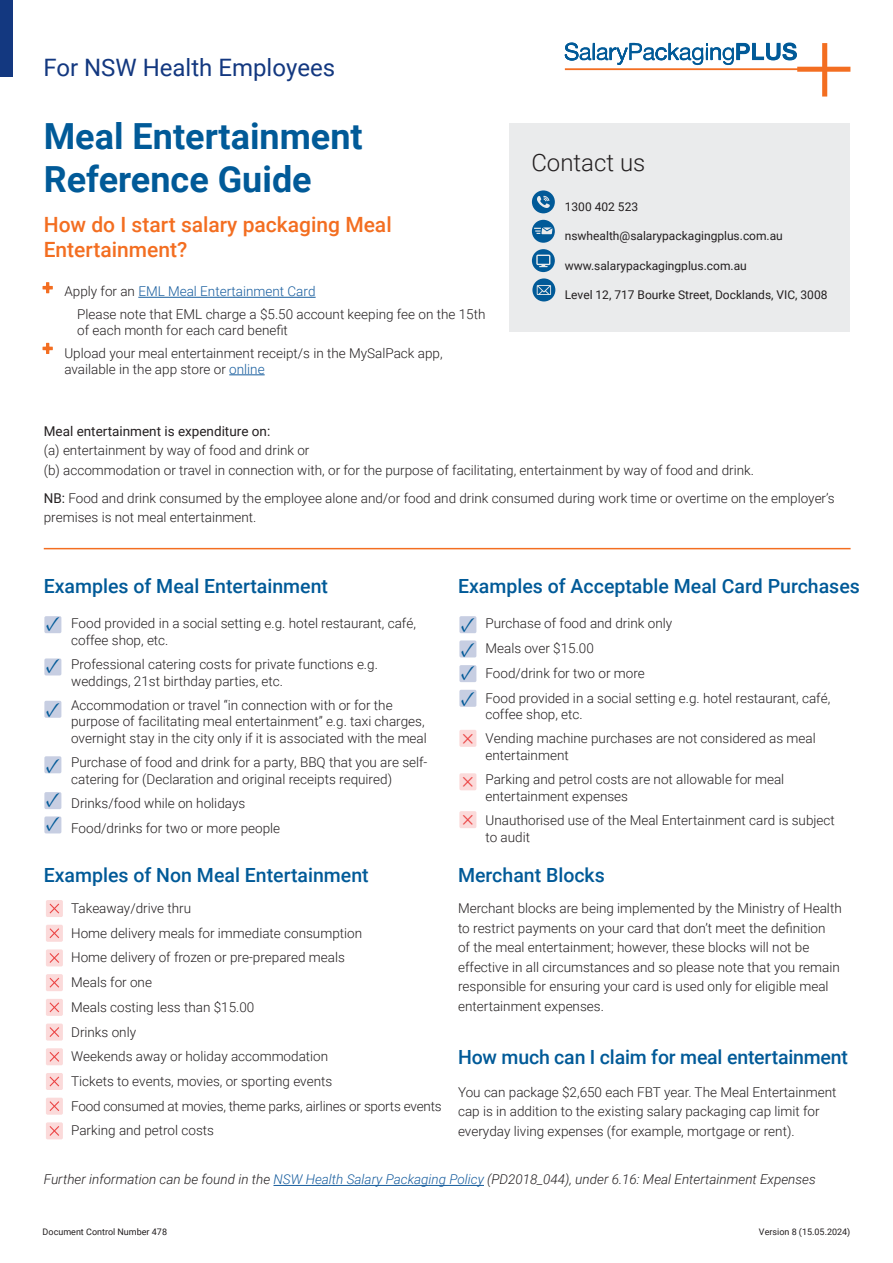
<style>
.page{position:relative;width:893px;height:1263px;background:#fff}
.page>*{position:absolute;margin:0;border:0;box-sizing:border-box;transform-origin:0 0}
.t1{font:700 36px "Roboto";color:#015a98}
.t2{font:24px "Roboto";color:#133880}
.t3{font:300 24px "Roboto";color:#231f20}
.t4{font:500 21px/25.2px "Roboto";color:#f36e21}
.t5{font:21px "Minion Pro";color:#015a98}
.t6{font:21px "Minion Pro";color:#eb4444}
.t7{font:500 19.5px "Roboto";color:#015a98}
.t8{font:300 13.5px/16.2px "Roboto";color:#231f20}
.t9{font:italic 300 13.5px "Roboto";color:#231f20}
.t10{font:300 13.5px "Roboto";color:#175d9e}
.t11{font:12px "Roboto";color:#231f20}
.t12{font:9px "Roboto";color:#231f20}
.s1{color:#231f20}
.s2{color:#175d9e}
.s3{font-weight:400}
</style>
<div class="page">
<svg style="left:564px;top:42px;width:286px;height:55px"></svg>
<hr style="left:138px;top:297px;width:178px;height:1px;background:#175d9e">
<hr style="left:229px;top:374px;width:36px;height:1px;background:#175d9e">
<hr style="left:44px;top:548px;width:807px;height:1px;background:#f36e21">
<div style="left:510px;top:123px;width:340px;height:209px;background:#eaebec"></div>
<svg style="left:532px;top:190px;width:23px;height:23px"></svg>
<svg style="left:532px;top:249px;width:23px;height:23px"></svg>
<svg style="left:532px;top:278px;width:23px;height:23px"></svg>
<svg style="left:532px;top:220px;width:23px;height:23px"></svg>
<div style="left:0;top:0;width:13px;height:77px;background:#133880"></div>
<div style="left:44px;top:616px;width:17px;height:17px;background:#c7cee2;border-radius:2px"></div>
<div style="left:459px;top:616px;width:17px;height:17px;background:#c7cee2;border-radius:2px"></div>
<div style="left:44px;top:658px;width:17px;height:17px;background:#c7cee2;border-radius:2px"></div>
<div style="left:459px;top:640px;width:17px;height:17px;background:#c7cee2;border-radius:2px"></div>
<div style="left:44px;top:701px;width:17px;height:17px;background:#c7cee2;border-radius:2px"></div>
<div style="left:44px;top:756px;width:17px;height:17px;background:#c7cee2;border-radius:2px"></div>
<div style="left:459px;top:665px;width:17px;height:17px;background:#c7cee2;border-radius:2px"></div>
<div style="left:459px;top:730px;width:17px;height:17px;background:#fbdada;border-radius:2px"></div>
<div style="left:459px;top:773px;width:17px;height:17px;background:#fbdada;border-radius:2px"></div>
<div style="left:44px;top:792px;width:17px;height:17px;background:#c7cee2;border-radius:2px"></div>
<div style="left:459px;top:811px;width:17px;height:17px;background:#fbdada;border-radius:2px"></div>
<div style="left:44px;top:816px;width:17px;height:17px;background:#c7cee2;border-radius:2px"></div>
<div style="left:459px;top:690px;width:17px;height:17px;background:#c7cee2;border-radius:2px"></div>
<hr style="left:273px;top:1185px;width:211px;height:1px;background:#175d9e">
<svg style="left:43px;top:282px;width:10px;height:11px"></svg>
<svg style="left:43px;top:343px;width:10px;height:11px"></svg>
<div style="left:46px;top:999px;width:17px;height:17px;background:#fbdada;border-radius:2px"></div>
<svg style="left:50px;top:1002px;width:9px;height:10px"></svg>
<div style="left:46px;top:1023px;width:17px;height:17px;background:#fbdada;border-radius:2px"></div>
<svg style="left:50px;top:1027px;width:9px;height:10px"></svg>
<div style="left:46px;top:949px;width:17px;height:17px;background:#fbdada;border-radius:2px"></div>
<svg style="left:50px;top:953px;width:9px;height:10px"></svg>
<div style="left:46px;top:1048px;width:17px;height:17px;background:#fbdada;border-radius:2px"></div>
<svg style="left:50px;top:1052px;width:9px;height:10px"></svg>
<div style="left:46px;top:974px;width:17px;height:17px;background:#fbdada;border-radius:2px"></div>
<svg style="left:50px;top:978px;width:9px;height:10px"></svg>
<div style="left:46px;top:1073px;width:17px;height:17px;background:#fbdada;border-radius:2px"></div>
<svg style="left:50px;top:1076px;width:9px;height:10px"></svg>
<div style="left:46px;top:1122px;width:17px;height:17px;background:#fbdada;border-radius:2px"></div>
<svg style="left:50px;top:1126px;width:9px;height:10px"></svg>
<div style="left:46px;top:1098px;width:17px;height:17px;background:#fbdada;border-radius:2px"></div>
<svg style="left:50px;top:1101px;width:9px;height:10px"></svg>
<div style="left:46px;top:900px;width:17px;height:17px;background:#fbdada;border-radius:2px"></div>
<svg style="left:50px;top:903px;width:9px;height:10px"></svg>
<div style="left:46px;top:925px;width:17px;height:17px;background:#fbdada;border-radius:2px"></div>
<svg style="left:50px;top:928px;width:9px;height:10px"></svg>
<p class="t2" style="left:43px;top:51px;width:293px">For NSW Health Employees</p>
<p class="t1" style="left:44px;top:111px;width:320px">Meal Entertainment</p>
<p class="t1" style="left:44px;top:154px;width:269px">Reference Guide</p>
<p class="t4" style="left:44px;top:211px;width:349px">How do I start salary packaging Meal<br>Entertainment?</p>
<p class="t10" style="left:64px;top:282px;width:253px"><span class="s1">Apply for an</span> EML Meal Entertainment Card</p>
<p class="t8" style="left:77px;top:305px;width:410px">Please note that EML charge a $5.50 account keeping fee on the 15th of each month for each card benefit</p>
<p class="t8" style="left:64px;top:344px;width:380px">Upload your meal entertainment receipt/s in the MySalPack app, available in the app store or <span class="s2">online</span></p>
<p class="t3" style="left:531px;top:145px;width:115px">Contact us</p>
<p class="t11" style="left:565px;top:198px;width:75px">1300 402 523</p>
<p class="t11" style="left:565px;top:228px;width:220px">nswhealth@salarypackagingplus.com.au</p>
<p class="t11" style="left:565px;top:257px;width:184px">www.salarypackagingplus.com.au</p>
<p class="t11" style="left:565px;top:286px;width:264px">Level 12, 717 Bourke Street, Docklands, VIC, 3008</p>
<p class="t8" style="left:44px;top:421px;width:712px;line-height:19.5px"><span class="s3">Meal entertainment is expenditure on:<br></span>(a) entertainment by way of food and drink or<br>(b) accommodation or travel in connection with, or for the purpose of facilitating, entertainment by way of food and drink.</p>
<p class="t8" style="left:44px;top:488px;width:792px;line-height:19.5px"><span class="s3">NB:</span> Food and drink consumed by the employee alone and/or food and drink consumed during work time or overtime on the employer’s premises is not meal entertainment.</p>
<p class="t7" style="left:44px;top:572px;width:286px">Examples of Meal Entertainment</p>
<p class="t5" style="left:46px;top:609px;width:16px">✓</p>
<p class="t5" style="left:46px;top:651px;width:16px">✓</p>
<p class="t5" style="left:46px;top:695px;width:16px">✓</p>
<p class="t5" style="left:46px;top:751px;width:16px">✓</p>
<p class="t5" style="left:46px;top:785px;width:16px">✓</p>
<p class="t5" style="left:46px;top:809px;width:16px">✓</p>
<p class="t8" style="left:71px;top:615px;width:346px">Food provided in a social setting e.g. hotel restaurant, café, coffee shop, etc.</p>
<p class="t8" style="left:71px;top:656px;width:308px">Professional catering costs for private functions e.g. weddings, 21st birthday parties, etc.</p>
<p class="t8" style="left:71px;top:697px;width:357px">Accommodation or travel “in connection with or for the purpose of facilitating meal entertainment” e.g. taxi charges, overnight stay in the city only if it is associated with the meal</p>
<p class="t8" style="left:71px;top:754px;width:358px">Purchase of food and drink for a party, BBQ that you are self&shy;catering for (Declaration and original receipts required)</p>
<p class="t8" style="left:71px;top:795px;width:176px">Drinks/food while on holidays</p>
<p class="t8" style="left:71px;top:819px;width:211px">Food/drinks for two or more people</p>
<p class="t7" style="left:44px;top:861px;width:326px">Examples of Non Meal Entertainment</p>
<p class="t8" style="left:71px;top:900px;width:122px">Takeaway/drive thru</p>
<p class="t8" style="left:71px;top:924px;width:292px">Home delivery meals for immediate consumption</p>
<p class="t8" style="left:71px;top:949px;width:275px">Home delivery of frozen or pre-prepared meals</p>
<p class="t8" style="left:71px;top:974px;width:82px">Meals for one</p>
<p class="t8" style="left:71px;top:998px;width:185px">Meals costing less than $15.00</p>
<p class="t8" style="left:71px;top:1023px;width:66px">Drinks only</p>
<p class="t8" style="left:71px;top:1048px;width:259px">Weekends away or holiday accommodation</p>
<p class="t8" style="left:71px;top:1072px;width:263px">Tickets to events, movies, or sporting events</p>
<p class="t8" style="left:71px;top:1097px;width:372px">Food consumed at movies, theme parks, airlines or sports events</p>
<p class="t8" style="left:71px;top:1122px;width:144px">Parking and petrol costs</p>
<p class="t7" style="left:458px;top:572px;width:403px">Examples of Acceptable Meal Card Purchases</p>
<p class="t5" style="left:461px;top:611px;width:16px">✓</p>
<p class="t5" style="left:461px;top:635px;width:16px">✓</p>
<p class="t5" style="left:461px;top:658px;width:16px">✓</p>
<p class="t5" style="left:461px;top:684px;width:16px">✓</p>
<p class="t6" style="left:462px;top:723px;width:14px">×</p>
<p class="t6" style="left:462px;top:766px;width:14px">×</p>
<p class="t6" style="left:462px;top:804px;width:14px">×</p>
<p class="t8" style="left:485px;top:615px;width:188px">Purchase of food and drink only</p>
<p class="t8" style="left:485px;top:640px;width:110px">Meals over $15.00</p>
<p class="t8" style="left:485px;top:664px;width:161px">Food/drink for two or more</p>
<p class="t8" style="left:485px;top:689px;width:346px">Food provided in a social setting e.g. hotel restaurant, café, coffee shop, etc.</p>
<p class="t8" style="left:485px;top:730px;width:332px">Vending machine purchases are not considered as meal entertainment</p>
<p class="t8" style="left:485px;top:771px;width:300px">Parking and petrol costs are not allowable for meal entertainment expenses</p>
<p class="t8" style="left:485px;top:812px;width:351px">Unauthorised use of the Meal Entertainment card is subject to audit</p>
<p class="t7" style="left:458px;top:861px;width:148px">Merchant Blocks</p>
<p class="t8" style="left:458px;top:898px;width:385px;line-height:19.5px">Merchant blocks are being implemented by the Ministry of Health to restrict payments on your card that don’t meet the definition<br>of the meal entertainment; however, these blocks will not be effective in all circumstances and so please note that you remain responsible for ensuring your card is used only for eligible meal entertainment expenses.</p>
<p class="t7" style="left:458px;top:1043px;width:391px">How much can I claim for meal entertainment</p>
<p class="t8" style="left:458px;top:1082px;width:380px;line-height:19.5px">You can package $2,650 each FBT year. The Meal Entertainment cap is in addition to the existing salary packaging cap limit for everyday living expenses (for example, mortgage or rent).</p>
<p class="t9" style="left:44px;top:1170px;width:773px">Further information can be found in the <span class="s2">NSW Health Salary Packaging Policy</span> (PD2018_044), under 6.16: Meal Entertainment Expenses</p>
<p class="t12" style="left:43px;top:1225px;width:126px">Document Control Number 478</p>
<p class="t12" style="left:759px;top:1225px;width:93px">Version 8 (15.05.2024)</p>
</div>
